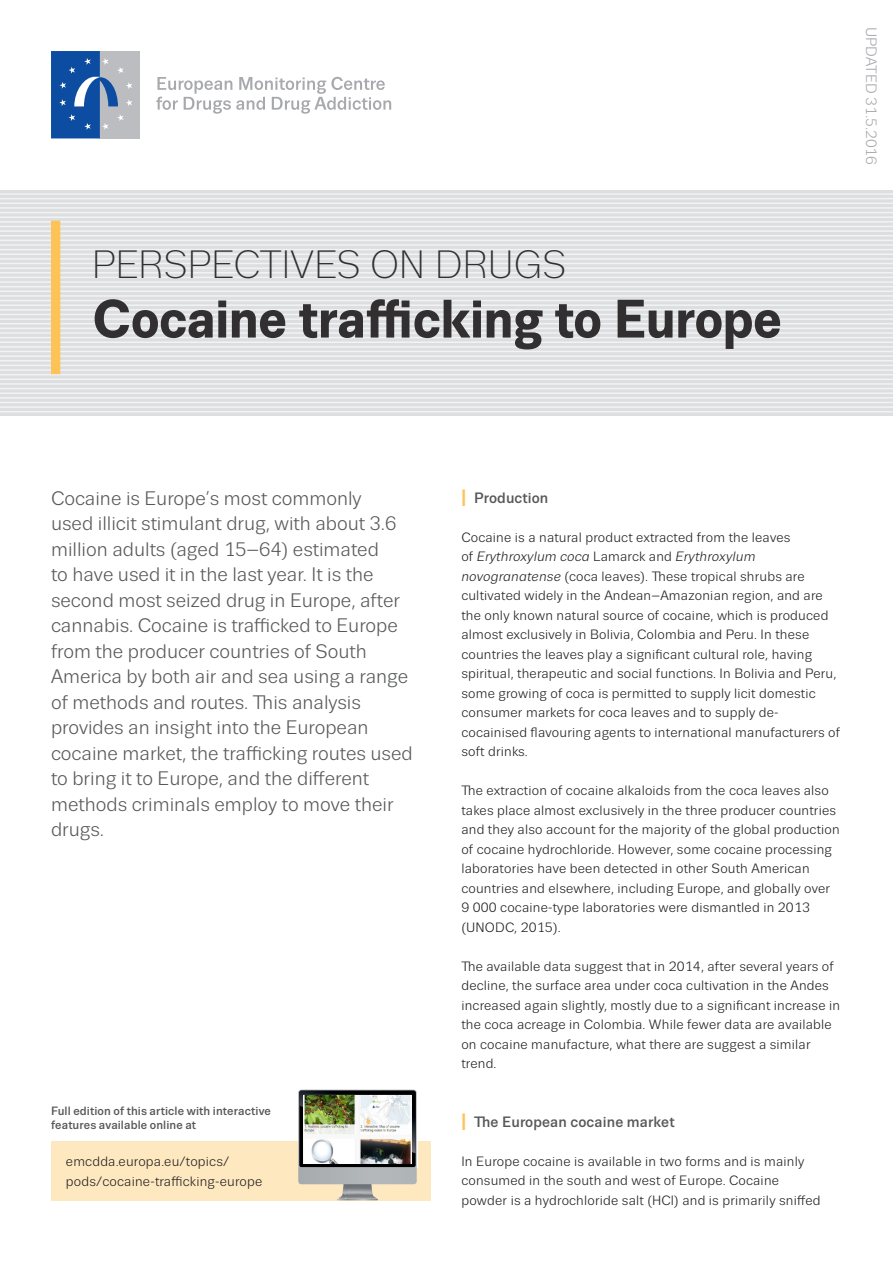
<style>
.page{position:relative;width:893px;height:1263px;background:#fff}
.page>*{position:absolute;margin:0;border:0;box-sizing:border-box;transform-origin:0 0}
.PODs_title{font:700 54px "Trivia Sans";letter-spacing:-.01em;color:#312f30}
.PODs_title-2{font:300 39.45px "Trivia Sans";letter-spacing:-.01em;color:#312f30}
.perex_minus{font:19.5px/25.5px "Trivia Sans";color:#57585a}
.subheadline_1{font:500 15px "Trivia Sans";letter-spacing:.01em;color:#57585a}
.t1{font:15px "Trivia Sans";color:#a8a9ad}
.regular_text{font:13.5px/19.5px "Trivia Sans";letter-spacing:.015em;color:#231f20}
.text_no_grid{font:13.5px/19.5px "Trivia Sans";letter-spacing:.015em;color:#231f20}
.picture_name{font:500 12px/13.5px "Trivia Sans";letter-spacing:.01em;color:#57585a}
.s1{font-weight:700;font-size:23.55px;color:#fec357}
.s2{font-style:italic}
</style>
<div class="page">
<div style="left:0;top:190px;width:893px;height:226px;background:#dddee0"></div>
<hr style="left:0;top:193px;width:893px;height:2px;background:#f2f3f4">
<hr style="left:0;top:198px;width:893px;height:1px;background:#f2f3f4">
<hr style="left:0;top:203px;width:893px;height:1px;background:#f2f3f4">
<hr style="left:0;top:207px;width:893px;height:2px;background:#f2f3f4">
<hr style="left:0;top:212px;width:893px;height:1px;background:#f2f3f4">
<hr style="left:0;top:216px;width:893px;height:2px;background:#f2f3f4">
<hr style="left:0;top:221px;width:893px;height:2px;background:#f2f3f4">
<hr style="left:0;top:226px;width:893px;height:1px;background:#f2f3f4">
<hr style="left:0;top:230px;width:893px;height:2px;background:#f2f3f4">
<hr style="left:0;top:235px;width:893px;height:1px;background:#f2f3f4">
<hr style="left:0;top:240px;width:893px;height:1px;background:#f2f3f4">
<hr style="left:0;top:244px;width:893px;height:2px;background:#f2f3f4">
<hr style="left:0;top:249px;width:893px;height:1px;background:#f2f3f4">
<hr style="left:0;top:253px;width:893px;height:2px;background:#f2f3f4">
<hr style="left:0;top:258px;width:893px;height:2px;background:#f2f3f4">
<hr style="left:0;top:263px;width:893px;height:1px;background:#f2f3f4">
<hr style="left:0;top:267px;width:893px;height:2px;background:#f2f3f4">
<hr style="left:0;top:272px;width:893px;height:1px;background:#f2f3f4">
<hr style="left:0;top:277px;width:893px;height:1px;background:#f2f3f4">
<hr style="left:0;top:281px;width:893px;height:2px;background:#f2f3f4">
<hr style="left:0;top:286px;width:893px;height:1px;background:#f2f3f4">
<hr style="left:0;top:291px;width:893px;height:1px;background:#f2f3f4">
<hr style="left:0;top:295px;width:893px;height:2px;background:#f2f3f4">
<hr style="left:0;top:300px;width:893px;height:1px;background:#f2f3f4">
<hr style="left:0;top:304px;width:893px;height:2px;background:#f2f3f4">
<hr style="left:0;top:309px;width:893px;height:2px;background:#f2f3f4">
<hr style="left:0;top:314px;width:893px;height:1px;background:#f2f3f4">
<hr style="left:0;top:318px;width:893px;height:2px;background:#f2f3f4">
<hr style="left:0;top:323px;width:893px;height:1px;background:#f2f3f4">
<hr style="left:0;top:328px;width:893px;height:1px;background:#f2f3f4">
<hr style="left:0;top:332px;width:893px;height:2px;background:#f2f3f4">
<hr style="left:0;top:337px;width:893px;height:1px;background:#f2f3f4">
<hr style="left:0;top:341px;width:893px;height:2px;background:#f2f3f4">
<hr style="left:0;top:346px;width:893px;height:2px;background:#f2f3f4">
<hr style="left:0;top:351px;width:893px;height:1px;background:#f2f3f4">
<hr style="left:0;top:355px;width:893px;height:2px;background:#f2f3f4">
<hr style="left:0;top:360px;width:893px;height:1px;background:#f2f3f4">
<hr style="left:0;top:365px;width:893px;height:1px;background:#f2f3f4">
<hr style="left:0;top:369px;width:893px;height:2px;background:#f2f3f4">
<hr style="left:0;top:374px;width:893px;height:1px;background:#f2f3f4">
<hr style="left:0;top:379px;width:893px;height:1px;background:#f2f3f4">
<hr style="left:0;top:383px;width:893px;height:2px;background:#f2f3f4">
<hr style="left:0;top:388px;width:893px;height:1px;background:#f2f3f4">
<hr style="left:0;top:392px;width:893px;height:2px;background:#f2f3f4">
<hr style="left:0;top:397px;width:893px;height:2px;background:#f2f3f4">
<hr style="left:0;top:402px;width:893px;height:1px;background:#f2f3f4">
<hr style="left:0;top:406px;width:893px;height:2px;background:#f2f3f4">
<hr style="left:0;top:411px;width:893px;height:1px;background:#f2f3f4">
<div style="left:51px;top:221px;width:9px;height:153px;background:#fec357"></div>
<svg style="left:156px;top:77px;width:235px;height:37px"></svg>
<div style="left:100px;top:51px;width:40px;height:87px;background:#bcbdc0"></div>
<svg style="left:51px;top:51px;width:81px;height:87px"></svg>
<div style="left:51px;top:1141px;width:380px;height:59px;background:#fee8c0"></div>
<svg style="left:298px;top:1089px;width:119px;height:111px"></svg>
<img style="left:303px;top:1096px;width:109px;height:67px">
<p class="PODs_title-2" style="left:92px;top:243px;width:476px">PERSPECTIVES ON DRUGS</p>
<p class="PODs_title" style="left:92px;top:289px;width:691px">Cocaine trafficking to Europe</p>
<p class="t1" style="left:879px;top:27px;width:140px;rotate:90deg">UPDATED 31.5.2016</p>
<p class="perex_minus" style="left:51px;top:486px;width:363px">Cocaine is Europe’s most commonly<br>used illicit stimulant drug, with about 3.6 million adults (aged 15–64) estimated<br>to have used it in the last year. It is the second most seized drug in Europe, after cannabis. Cocaine is trafficked to Europe from the producer countries of South America by both air and sea using a range of methods and routes. This analysis provides an insight into the European cocaine market, the trafficking routes used to bring it to Europe, and the different methods criminals employ to move their drugs.</p>
<p class="picture_name" style="left:51px;top:1105px;width:221px">Full edition of this article with interactive features available online at</p>
<p class="text_no_grid" style="left:66px;top:1152px;width:198px">emcdda.europa.eu/topics/ pods/cocaine-trafficking-europe</p>
<p class="subheadline_1" style="left:461px;top:489px;width:89px"><span class="s1">I</span> Production</p>
<p class="regular_text" style="left:461px;top:527px;width:380px">Cocaine is a natural product extracted from the leaves<br>of <span class="s2">Erythroxylum coca</span> Lamarck and <span class="s2">Erythroxylum novogranatense</span> (coca leaves). These tropical shrubs are cultivated widely in the Andean–Amazonian region, and are the only known natural source of cocaine, which is produced almost exclusively in Bolivia, Colombia and Peru. In these countries the leaves play a significant cultural role, having spiritual, therapeutic and social functions. In Bolivia and Peru, some growing of coca is permitted to supply licit domestic consumer markets for coca leaves and to supply de&shy;cocainised flavouring agents to international manufacturers of soft drinks.</p>
<p class="regular_text" style="left:461px;top:781px;width:380px">The extraction of cocaine alkaloids from the coca leaves also takes place almost exclusively in the three producer countries and they also account for the majority of the global production of cocaine hydrochloride. However, some cocaine processing laboratories have been detected in other South American countries and elsewhere, including Europe, and globally over 9 000 cocaine-type laboratories were dismantled in 2013 (UNODC, 2015).</p>
<p class="regular_text" style="left:461px;top:956px;width:380px">The available data suggest that in 2014, after several years of decline, the surface area under coca cultivation in the Andes increased again slightly, mostly due to a significant increase in the coca acreage in Colombia. While fewer data are available on cocaine manufacture, what there are suggest a similar trend.</p>
<p class="subheadline_1" style="left:461px;top:1113px;width:215px"><span class="s1">I</span> The European cocaine market</p>
<p class="regular_text" style="left:461px;top:1151px;width:361px">In Europe cocaine is available in two forms and is mainly consumed in the south and west of Europe. Cocaine powder is a hydrochloride salt (HCl) and is primarily sniffed</p>
</div>
